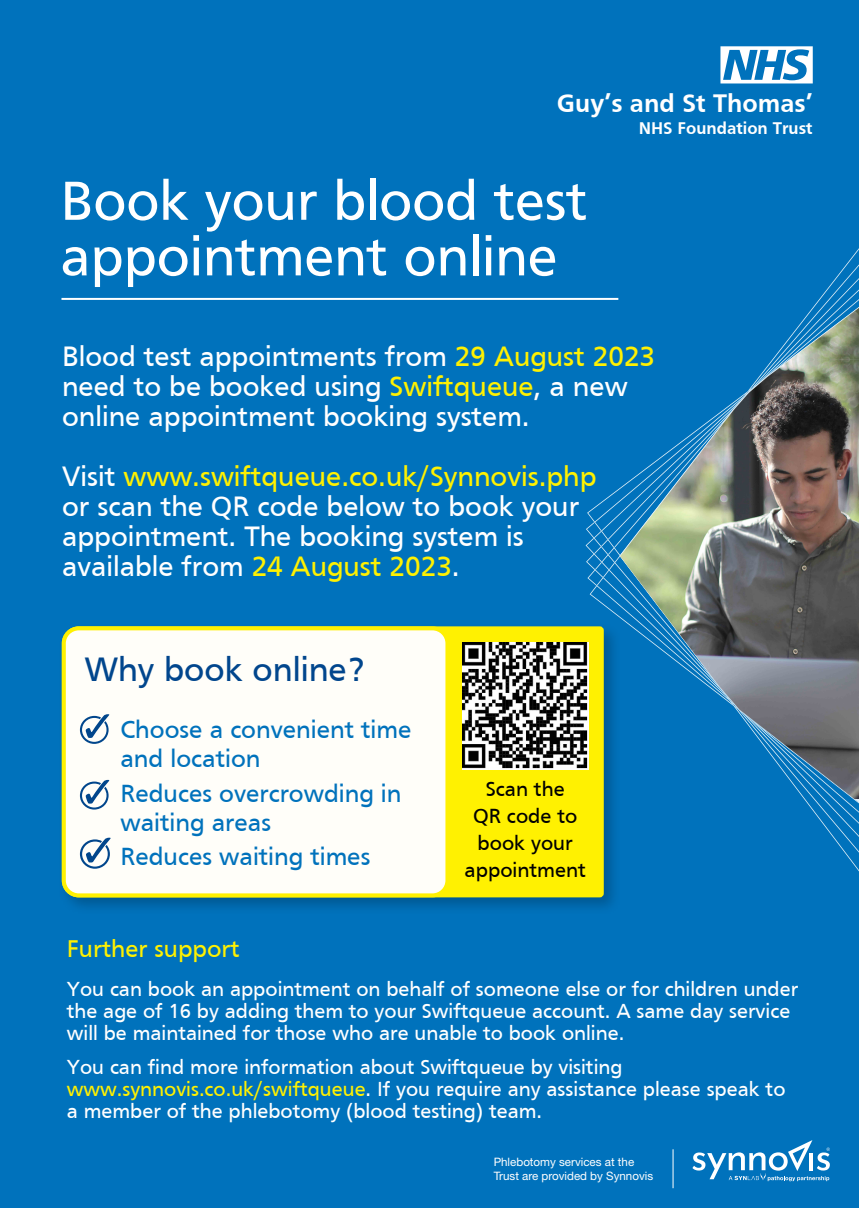
<style>
.page{position:relative;width:859px;height:1208px;background:#0072bc}
.page>*{position:absolute;margin:0;border:0;box-sizing:border-box;transform-origin:0 0}
.t1{font:57px/55.6px "Frutiger";color:#fff}
.t2{font:34.9px "Frutiger";color:#01468d}
.t3{font:29px/30px "Frutiger";color:#fff}
.t4{font:700 26.2px "Frutiger";color:#fff}
.t5{font:25.6px/28.6px "Frutiger";color:#0072bc}
.t6{font:25px "Frutiger";color:#fff101}
.t7{font:21.1px/27.2px "Frutiger";color:#000001;text-align:center}
.t8{font:21px/22px "Frutiger";color:#fff}
.t9{font:700 17.5px "Frutiger";color:#fff}
.t10{font:11.6px/13.9px "Helvetica Neue LT Std";color:#fff}
.s1{color:#fff101}
</style>
<div class="page">
<svg style="left:672px;top:1140px;width:158px;height:49px"></svg>
<svg style="left:720px;top:46px;width:93px;height:25px"></svg>
<hr style="left:672px;top:1149px;width:1px;height:39px;background:#fff">
<svg style="left:61px;top:626px;width:525px;height:273px;background:#f2ea0a"></svg>
<hr style="left:61px;top:298px;width:557px;height:2px;background:#fff">
<svg style="left:587px;top:248px;width:272px;height:664px"></svg>
<div style="left:64px;top:628px;width:383px;height:267px;background:#fff;border-radius:15px"></div>
<div style="left:62px;top:626px;width:387px;height:271px;border:4px solid #fff101;border-radius:15px"></div>
<svg style="left:80px;top:714px;width:29px;height:30px"></svg>
<svg style="left:80px;top:780px;width:29px;height:29px"></svg>
<svg style="left:80px;top:837px;width:31px;height:31px"></svg>
<img style="left:462px;top:642px;width:127px;height:127px">
<img style="left:620px;top:359px;width:239px;height:440px">
<img style="left:791px;top:308px;width:68px;height:51px">
<p class="t4" style="left:557px;top:88px;width:257px">Guy’s and St Thomas’</p>
<p class="t9" style="left:639px;top:118px;width:176px">NHS Foundation Trust</p>
<h1 class="t1" style="left:60px;top:172px;width:528px">Book your blood test appointment online</h1>
<h3 class="t3" style="left:62px;top:341px;width:595px">Blood test appointments from <span class="s1">29 August 2023 </span>need to be booked using <span class="s1">Swiftqueue</span>, a new online appointment booking system.</h3>
<h3 class="t3" style="left:62px;top:461px;width:536px">Visit <span class="s1">www.swiftqueue.co.uk/Synnovis.php </span>or scan the QR code below to book your appointment. The booking system is available from <span class="s1">24 August 2023</span>.</h3>
<h2 class="t2" style="left:85px;top:649px;width:281px">Why book online?</h2>
<p class="t5" style="left:120px;top:715px;width:293px">Choose a convenient time and location</p>
<p class="t5" style="left:120px;top:778px;width:282px">Reduces overcrowding in waiting areas</p>
<p class="t5" style="left:120px;top:842px;width:251px">Reduces waiting times</p>
<p class="t7" style="left:465px;top:775px;width:123px">Scan the<br>QR code to book your appointment</p>
<p class="t6" style="left:67px;top:934px;width:174px">Further support</p>
<p class="t8" style="left:67px;top:977px;width:733px">You can book an appointment on behalf of someone else or for children under the age of 16 by adding them to your Swiftqueue account. A same day service will be maintained for those who are unable to book online.</p>
<p class="t8" style="left:67px;top:1055px;width:720px">You can find more information about Swiftqueue by visiting <span class="s1">www.synnovis.co.uk/swiftqueue</span>. If you require any assistance please speak to a member of the phlebotomy (blood testing) team.</p>
<p class="t10" style="left:494px;top:1155px;width:161px">Phlebotomy services at the<br>Trust are provided by Synnovis</p>
</div>
